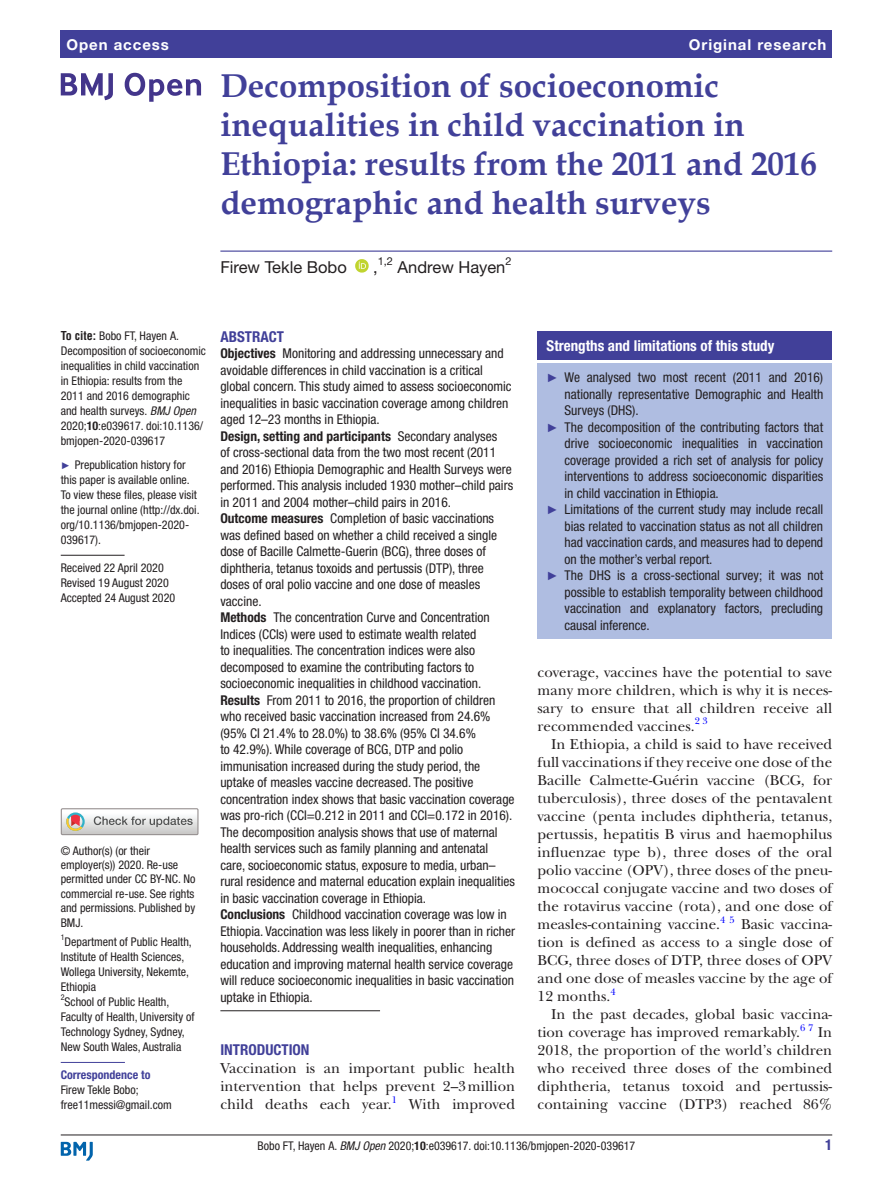
<style>
.page{position:relative;width:893px;height:1191px;background:#fff}
.page>*{position:absolute;margin:0;border:0;box-sizing:border-box;transform-origin:0 0}
.t1{font:700 33px/39px "Book Antiqua";color:#414099}
.t2{font:16.5px "Helvetica Neue LT Std";color:#231f20}
.t3{font:15px/18px "New Baskerville";color:#231f20;text-align:justify}
.t4{font:700 condensed 15px "Helvetica Neue LT Std";color:#fff}
.t5{font:700 15px "Helvetica Neue LT Std";letter-spacing:.065em;color:#fff}
.t6{font:700 condensed 15px "Helvetica Neue LT Std";color:#414099}
.t7{font:condensed 13.5px/16.5px "Helvetica Neue LT Std";color:#231f20}
.t8{font:condensed 12px/15px "Helvetica Neue LT Std";color:#231f20}
.t9{font:700 condensed 12px "Helvetica Neue LT Std";color:#414099}
.t10{font:10.95px "Helvetica Neue LT Std";color:#231f20}
.t11{font:9.9px "New Baskerville";color:#00f}
.t12{font:condensed 7.95px "Helvetica Neue LT Std";color:#231f20}
.s1{font-family:"Helvetica LT Std";font-weight:700}
.s2{font-style:italic}
.s3{font-weight:700}
.s4{font-family:"Arial";font-stretch:normal;font-size:9.75px;color:#414099}
.s5{font-family:"Arial";font-stretch:normal;font-size:12px;color:#414099}
</style>
<div class="page">
<hr style="left:61px;top:1134px;width:771px;height:1px;background:#231f20">
<svg style="left:61px;top:1141px;width:32px;height:19px"></svg>
<div style="left:61px;top:31px;width:771px;height:27px;background:#414099"></div>
<hr style="left:220px;top:250px;width:612px;height:2px;background:#414099">
<svg style="left:355px;top:259px;width:14px;height:14px"></svg>
<hr style="left:61px;top:555px;width:64px;height:1px;background:#231f20">
<hr style="left:61px;top:1062px;width:64px;height:1px;background:#414099">
<svg style="left:61px;top:73px;width:52px;height:27px"></svg>
<svg style="left:125px;top:73px;width:76px;height:29px"></svg>
<div style="left:61px;top:808px;width:138px;height:27px;border:1px solid #969090"></div>
<svg style="left:61px;top:808px;width:137px;height:26px"></svg>
<hr style="left:220px;top:1010px;width:160px;height:1px;background:#231f20">
<div style="left:538px;top:331px;width:294px;height:29px;background:#414099"></div>
<div style="left:538px;top:364px;width:294px;height:275px;background:#afbde1"></div>
<p class="t5" style="left:66px;top:35px;width:104px">Open access</p>
<p class="t5" style="left:689px;top:35px;width:139px">Original research</p>
<h1 class="t1" style="left:220px;top:66px;width:598px">Decomposition of socioeconomic inequalities in child vaccination in Ethiopia: results from the 2011 and 2016 demographic and health surveys</h1>
<p class="t2" style="left:220px;top:257px;width:128px">Firew Tekle Bobo</p>
<p class="t2" style="left:373px;top:257px;width:6px">,</p>
<p class="t10" style="left:378px;top:255px;width:17px">1,2</p>
<p class="t2" style="left:398px;top:257px;width:109px">Andrew Hayen</p>
<p class="t10" style="left:505px;top:255px;width:8px">2</p>
<p class="t8" style="left:61px;top:328px;width:147px"><span class="s1">To cite:</span> Bobo FT, Hayen A.<br>Decomposition of socioeconomic inequalities in child vaccination in Ethiopia: results from the<br>2011 and 2016 demographic and health surveys. <span class="s2">BMJ Open<br></span>2020;<span class="s3">10</span>:e039617. doi:10.1136/ bmjopen-2020-039617</p>
<p class="t8" style="left:61px;top:457px;width:140px"><span class="s4">►</span> Prepublication history for this paper is available online.<br>To view these files, please visit the journal online (http://dx.doi. org/10.1136/bmjopen-2020-<br>039617).</p>
<p class="t8" style="left:61px;top:560px;width:116px">Received 22 April 2020<br>Revised 19 August 2020<br>Accepted 24 August 2020</p>
<p class="t8" style="left:61px;top:843px;width:136px;line-height:14.4px">© Author(s) (or their employer(s)) 2020. Re-use permitted under CC BY-NC. No commercial re-use. See rights and permissions. Published by<br>BMJ.</p>
<p class="t12" style="left:61px;top:933px;width:5px">1</p>
<p class="t8" style="left:61px;top:934px;width:135px;text-indent:4px">Department of Public Health,<br>Institute of Health Sciences,<br>Wollega University, Nekemte,<br>Ethiopia<br><sup>2</sup>School of Public Health,<br>Faculty of Health, University of<br>Technology Sydney, Sydney,<br>New South Wales, Australia</p>
<p class="t9" style="left:61px;top:1067px;width:91px">Correspondence to</p>
<p class="t8" style="left:61px;top:1082px;width:113px">Firew Tekle Bobo; free11messi@gmail.com</p>
<p class="t6" style="left:220px;top:327px;width:65px">ABSTRACT</p>
<p class="t7" style="left:220px;top:345px;width:296px"><span class="s3">Objectives</span> Monitoring and addressing unnecessary and avoidable differences in child vaccination is a critical global concern. This study aimed to assess socioeconomic inequalities in basic vaccination coverage among children aged 12–23 months in Ethiopia.<br><span class="s3">Design, setting and participants</span> Secondary analyses<br>of cross-sectional data from the two most recent (2011 and 2016) Ethiopia Demographic and Health Surveys were performed. This analysis included 1930 mother–child pairs in 2011 and 2004 mother–child pairs in 2016.<br><span class="s3">Outcome measures</span> Completion of basic vaccinations was defined based on whether a child received a single dose of Bacille Calmette-Guerin (BCG), three doses of diphtheria, tetanus toxoids and pertussis (DTP), three doses of oral polio vaccine and one dose of measles vaccine.<br><span class="s3">Methods</span> The concentration Curve and Concentration Indices (CCIs) were used to estimate wealth related<br>to inequalities. The concentration indices were also decomposed to examine the contributing factors to socioeconomic inequalities in childhood vaccination.<br><span class="s3">Results</span> From 2011 to 2016, the proportion of children who received basic vaccination increased from 24.6% (95% CI 21.4% to 28.0%) to 38.6% (95% CI 34.6%<br>to 42.9%). While coverage of BCG, DTP and polio immunisation increased during the study period, the uptake of measles vaccine decreased. The positive concentration index shows that basic vaccination coverage was pro-rich (CCI=0.212 in 2011 and CCI=0.172 in 2016).<br>The decomposition analysis shows that use of maternal health services such as family planning and antenatal care, socioeconomic status, exposure to media, urban– rural residence and maternal education explain inequalities in basic vaccination coverage in Ethiopia.<br><span class="s3">Conclusions</span> Childhood vaccination coverage was low in Ethiopia. Vaccination was less likely in poorer than in richer households. Addressing wealth inequalities, enhancing education and improving maternal health service coverage will reduce socioeconomic inequalities in basic vaccination uptake in Ethiopia.</p>
<p class="t6" style="left:220px;top:1041px;width:91px">INTRODUCTION</p>
<p class="t3" style="left:220px;top:1059px;width:296px">Vaccination is an important public health intervention that helps prevent 2–3million child deaths each year.<sup>1</sup></p>
<p class="t3" style="left:409px;top:1095px;width:108px">With improved</p>
<p class="t4" style="left:547px;top:336px;width:229px">Strengths and limitations of this study</p>
<p class="t7" style="left:547px;top:369px;width:278px"><span class="s5">►</span> We analysed two most recent (2011 and 2016)</p>
<p class="t7" style="left:565px;top:386px;width:260px">nationally representative Demographic and Health</p>
<p class="t7" style="left:565px;top:402px;width:76px">Surveys (DHS).</p>
<p class="t7" style="left:547px;top:419px;width:278px"><span class="s5">►</span> The decomposition of the contributing factors that</p>
<p class="t7" style="left:565px;top:435px;width:260px">drive socioeconomic inequalities in vaccination</p>
<p class="t7" style="left:565px;top:452px;width:260px">coverage provided a rich set of analysis for policy</p>
<p class="t7" style="left:565px;top:468px;width:260px">interventions to address socioeconomic disparities</p>
<p class="t7" style="left:565px;top:485px;width:156px">in child vaccination in Ethiopia.</p>
<p class="t7" style="left:547px;top:501px;width:278px"><span class="s5">►</span> Limitations of the current study may include recall</p>
<p class="t7" style="left:565px;top:518px;width:260px">bias related to vaccination status as not all children</p>
<p class="t7" style="left:565px;top:534px;width:260px">had vaccination cards, and measures had to depend</p>
<p class="t7" style="left:565px;top:551px;width:149px">on the mother’s verbal report.</p>
<p class="t7" style="left:547px;top:567px;width:278px"><span class="s5">►</span> The DHS is a cross-sectional survey; it was not</p>
<p class="t7" style="left:565px;top:584px;width:260px">possible to establish temporality between childhood</p>
<p class="t7" style="left:565px;top:600px;width:260px">vaccination and explanatory factors, precluding</p>
<p class="t7" style="left:565px;top:617px;width:87px">causal inference.</p>
<p class="t3" style="left:538px;top:663px;width:296px">coverage, vaccines have the potential to save many more children, which is why it is neces&shy;sary to ensure that all children receive all recommended vaccines.<sup>2</sup> <sup>3</sup></p>
<p class="t3" style="left:538px;top:735px;width:296px;text-indent:14px">In Ethiopia, a child is said to have received full vaccinations if they receive one dose of the Bacille Calmette-Guérin vaccine (BCG, for tuberculosis), three doses of the pentavalent vaccine (penta includes diphtheria, tetanus, pertussis, hepatitis B virus and haemophilus influenzae type b), three doses of the oral polio vaccine (OPV), three doses of the pneu&shy;mococcal conjugate vaccine and two doses of the rotavirus vaccine (rota), and one dose of measles-containing vaccine.</p>
<p class="t11" style="left:720px;top:913px;width:16px">4 5</p>
<p class="t3" style="left:538px;top:915px;width:296px;text-indent:204px">Basic vaccina&shy;tion is defined as access to a single dose of BCG, three doses of DTP, three doses of OPV and one dose of measles vaccine by the age of 12 months.</p>
<p class="t11" style="left:610px;top:985px;width:7px">4</p>
<p class="t3" style="left:538px;top:1005px;width:296px;text-indent:14px">In the past decades, global basic vaccina&shy;tion coverage has improved remarkably.</p>
<p class="t11" style="left:800px;top:1021px;width:15px">6 7</p>
<p class="t3" style="left:538px;top:1023px;width:296px;text-indent:280px">In 2018, the proportion of the world’s children who received three doses of the combined diphtheria, tetanus toxoid and pertussis&shy;containing vaccine (DTP3) reached 86%</p>
<p class="t8" style="left:258px;top:1137px;width:379px">Bobo FT, Hayen A. <span class="s2">BMJ Open</span> 2020;<span class="s3">10</span>:e039617. doi:10.1136/bmjopen-2020-039617</p>
<p class="t6" style="left:825px;top:1135px;width:9px">1</p>
</div>
